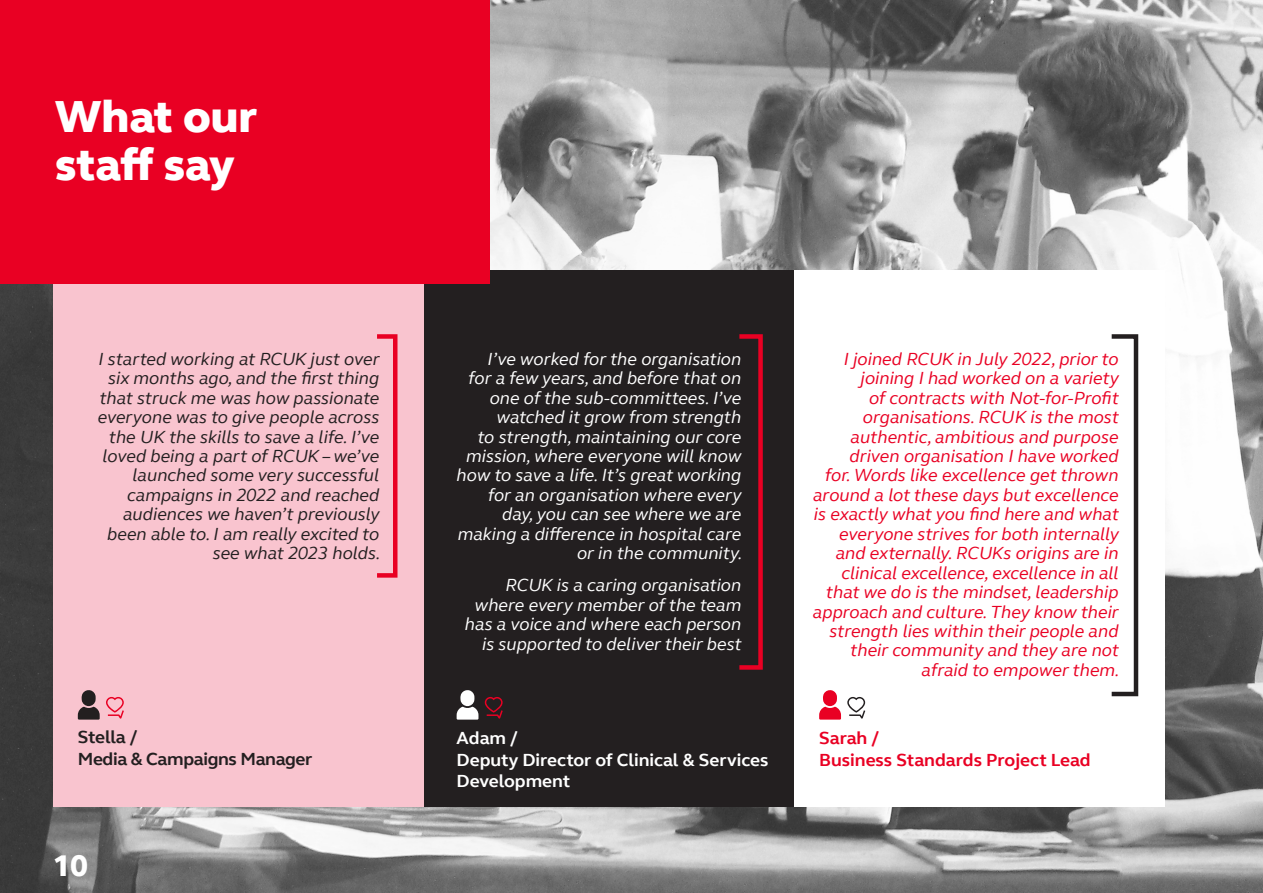
<style>
.page{position:relative;width:1263px;height:893px;background:#fff}
.page>*{position:absolute;margin:0;border:0;box-sizing:border-box;transform-origin:0 0}
.Main_header_White{font:800 45px/48.6px "Resus";color:#fff}
.t1{font:800 30px "Resus";color:#fff}
.t2{font:italic 18px/19.5px "Resus";color:#e90023;text-align:right}
.t3{font:italic 18px/19.5px "Resus";color:#fff;text-align:right}
.t4{font:italic 18px/19.5px "Resus";color:#231f20;text-align:right}
.t5{font:700 18px/21.6px "Resus";color:#fff}
.t6{font:700 18px/21.6px "Resus";color:#e90023}
.t7{font:700 18px/21.6px "Resus";letter-spacing:-.02em;color:#231f20}
.s1{color:#e90023}
</style>
<div class="page">
<img style="left:0;top:0;width:1263px;height:893px">
<div style="left:424px;top:270px;width:370px;height:536px;background:#231f20"></div>
<div style="left:54px;top:284px;width:370px;height:522px;background:#f9c4cf"></div>
<div style="left:794px;top:270px;width:370px;height:536px;background:#fff"></div>
<div style="left:0;top:0;width:489px;height:284px;background:#e90023"></div>
<div style="left:737px;top:334px;width:26px;height:336px;border:4px solid #e90023"></div>
<div style="left:375px;top:334px;width:22px;height:244px;border:4px solid #e90023"></div>
<div style="left:1109px;top:334px;width:29px;height:362px;border:4px solid #231f20"></div>
<svg style="left:78px;top:690px;width:22px;height:30px"></svg>
<svg style="left:106px;top:697px;width:18px;height:22px"></svg>
<svg style="left:457px;top:690px;width:21px;height:30px"></svg>
<svg style="left:485px;top:697px;width:18px;height:22px"></svg>
<svg style="left:819px;top:690px;width:22px;height:30px"></svg>
<svg style="left:847px;top:697px;width:18px;height:22px"></svg>
<h1 class="Main_header_White" style="left:55px;top:93px;width:204px">What our staff say<span class="s1">.</span></h1>
<p class="t3" style="left:457px;top:349px;width:287px">I’ve worked for the organisation<br>for a few years, and before that on one of the sub-committees. I’ve watched it grow from strength<br>to strength, maintaining our core mission, where everyone will know how to save a life. It’s great working for an organisation where every day, you can see where we are making a difference in hospital care or in the community.</p>
<p class="t3" style="left:465px;top:576px;width:278px">RCUK is a caring organisation where every member of the team has a voice and where each person is supported to deliver their best</p>
<p class="t4" style="left:98px;top:349px;width:284px">I started working at RCUK just over six months ago, and the first thing that struck me was how passionate everyone was to give people across the UK the skills to save a life. I’ve loved being a part of RCUK – we’ve launched some very successful campaigns in 2022 and reached audiences we haven’t previously been able to. I am really excited to see what 2023 holds.</p>
<p class="t2" style="left:813px;top:349px;width:308px">I joined RCUK in July 2022, prior to joining I had worked on a variety<br>of contracts with Not-for-Profit organisations. RCUK is the most authentic, ambitious and purpose driven organisation I have worked<br>for. Words like excellence get thrown around a lot these days but excellence is exactly what you find here and what everyone strives for both internally and externally. RCUKs origins are in clinical excellence, excellence in all that we do is the mindset, leadership approach and culture. They know their strength lies within their people and their community and they are not afraid to empower them.</p>
<p class="t7" style="left:78px;top:726px;width:236px">Stella /<br>Media &amp; Campaigns Manager</p>
<h2 class="t1" style="left:53px;top:847px;width:36px">10</h2>
<p class="t5" style="left:457px;top:728px;width:313px">Adam /<br>Deputy Director of Clinical &amp; Services<br>Development</p>
<p class="t6" style="left:819px;top:728px;width:273px">Sarah /<br>Business Standards Project Lead</p>
</div>
